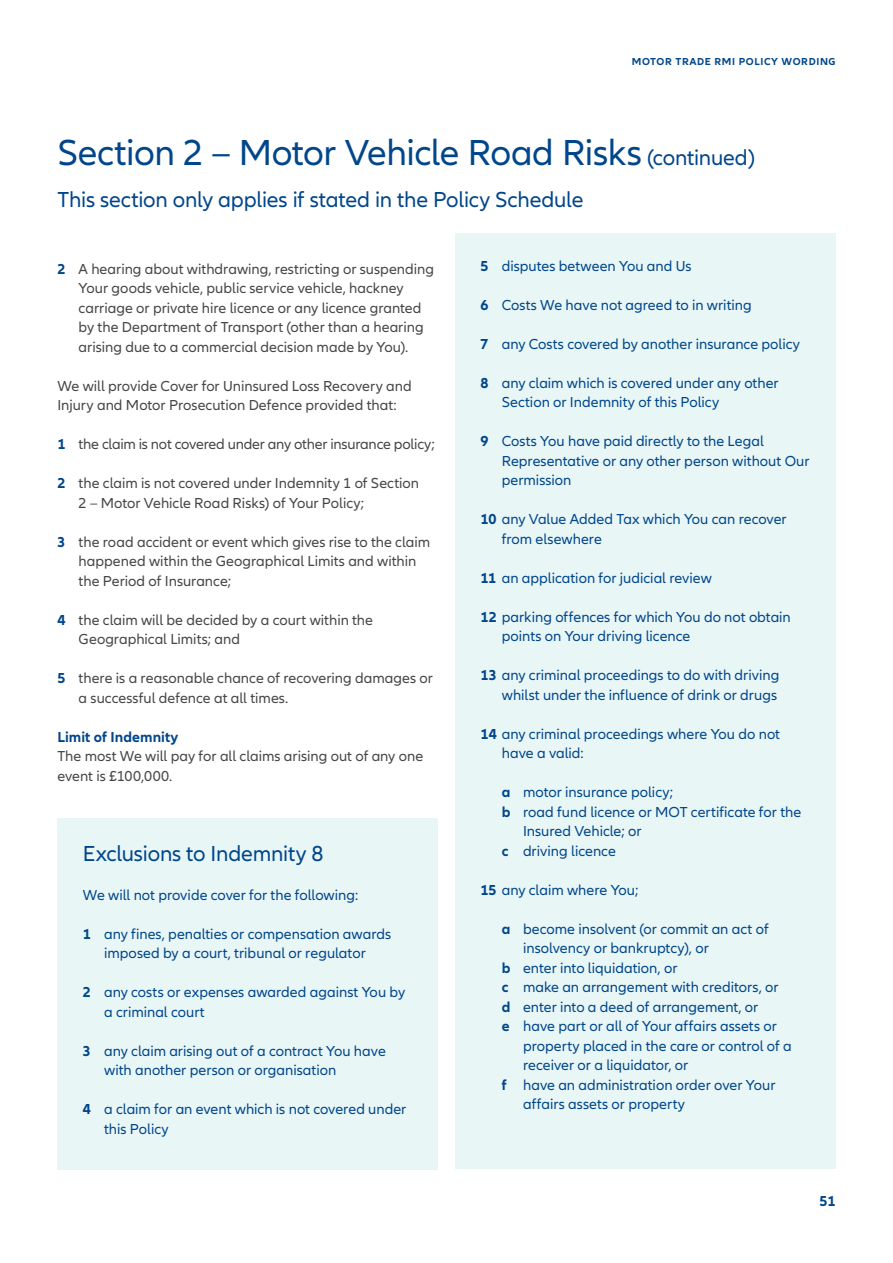
<style>
.page{position:relative;width:893px;height:1263px;background:#fff}
.page>*{position:absolute;margin:0;border:0;box-sizing:border-box;transform-origin:0 0}
.t1{font:37.5px "Allianz Neo";letter-spacing:-.01em;color:#00468b}
.t2{font:22.5px "Allianz Neo";letter-spacing:-.01em;color:#00468b}
.t3{font:15px/19.5px "Allianz Neo";color:#00468b}
.t4{font:15px/19.5px "Allianz Neo";color:#464547}
.t5{font:700 15px "Allianz Neo";letter-spacing:.005em;color:#00468b}
.t6{font:700 10.5px "Allianz Neo";letter-spacing:.06em;color:#00468b}
.s1{font-size:22.5px}
.s2{font-weight:700;color:#00468b}
.s3{font-weight:700}
</style>
<div class="page">
<div style="left:57px;top:818px;width:381px;height:351px;background:#e9f6f6"></div>
<div style="left:455px;top:234px;width:381px;height:935px;background:#e9f6f6"></div>
<p class="t6" style="left:632px;top:56px;width:205px">MOTOR TRADE RMI POLICY WORDING</p>
<h1 class="t1" style="left:57px;top:132px;width:699px">Section 2 – Motor Vehicle Road Risks <span class="s1">(continued)</span></h1>
<h2 class="t2" style="left:57px;top:187px;width:527px">This section only applies if stated in the Policy Schedule</h2>
<p class="t4" style="left:79px;top:259px;width:357px;text-indent:-21px"><span class="s2">2</span> A hearing about withdrawing, restricting or suspending Your goods vehicle, public service vehicle, hackney carriage or private hire licence or any licence granted by the Department of Transport (other than a hearing arising due to a commercial decision made by You).</p>
<p class="t4" style="left:57px;top:376px;width:356px">We will provide Cover for Uninsured Loss Recovery and<br>Injury and Motor Prosecution Defence provided that:</p>
<p class="t4" style="left:57px;top:435px;width:379px"><span class="s2">1</span> the claim is not covered under any other insurance policy;</p>
<p class="t4" style="left:79px;top:474px;width:342px;text-indent:-21px"><span class="s2">2</span> the claim is not covered under Indemnity 1 of Section<br>2 – Motor Vehicle Road Risks) of Your Policy;</p>
<p class="t4" style="left:79px;top:532px;width:353px;text-indent:-21px"><span class="s2">3</span> the road accident or event which gives rise to the claim happened within the Geographical Limits and within the Period of Insurance;</p>
<p class="t4" style="left:79px;top:610px;width:296px;text-indent:-21px"><span class="s2">4</span> the claim will be decided by a court within the<br>Geographical Limits; and</p>
<p class="t4" style="left:79px;top:669px;width:356px;text-indent:-21px"><span class="s2">5</span> there is a reasonable chance of recovering damages or a successful defence at all times.</p>
<p class="t5" style="left:57px;top:728px;width:123px">Limit of Indemnity</p>
<p class="t4" style="left:57px;top:747px;width:367px">The most We will pay for all claims arising out of any one event is £100,000.</p>
<h2 class="t2" style="left:83px;top:840px;width:242px">Exclusions to Indemnity 8</h2>
<p class="t3" style="left:83px;top:885px;width:277px">We will not provide cover for the following:</p>
<p class="t3" style="left:83px;top:924px;width:310px;text-align:center"><span class="s3">1</span> any fines, penalties or compensation awards imposed by a court, tribunal or regulator</p>
<p class="t3" style="left:104px;top:983px;width:303px;text-indent:-21px"><span class="s3">2</span> any costs or expenses awarded against You by a criminal court</p>
<p class="t3" style="left:104px;top:1041px;width:283px;text-indent:-21px"><span class="s3">3</span> any claim arising out of a contract You have with another person or organisation</p>
<p class="t3" style="left:104px;top:1100px;width:304px;text-indent:-21px"><span class="s3">4</span> a claim for an event which is not covered under this Policy</p>
<p class="t3" style="left:480px;top:256px;width:213px"><span class="s3">5</span> disputes between You and Us</p>
<p class="t3" style="left:480px;top:295px;width:273px"><span class="s3">6</span> Costs We have not agreed to in writing</p>
<p class="t3" style="left:480px;top:334px;width:321px"><span class="s3">7</span> any Costs covered by another insurance policy</p>
<p class="t3" style="left:502px;top:373px;width:278px;text-indent:-21px"><span class="s3">8</span> any claim which is covered under any other<br>Section or Indemnity of this Policy</p>
<p class="t3" style="left:502px;top:432px;width:309px;text-indent:-21px"><span class="s3">9</span> Costs You have paid directly to the Legal<br>Representative or any other person without Our permission</p>
<p class="t3" style="left:502px;top:510px;width:286px;text-indent:-21px"><span class="s3">10</span> any Value Added Tax which You can recover from elsewhere</p>
<p class="t3" style="left:480px;top:568px;width:233px"><span class="s3">11</span> an application for judicial review</p>
<p class="t3" style="left:502px;top:607px;width:291px;text-indent:-21px"><span class="s3">12</span> parking offences for which You do not obtain points on Your driving licence</p>
<p class="t3" style="left:480px;top:666px;width:300px;text-align:right"><span class="s3">13</span> any criminal proceedings to do with driving whilst under the influence of drink or drugs</p>
<p class="t3" style="left:502px;top:724px;width:280px;text-indent:-21px"><span class="s3">14</span> any criminal proceedings where You do not have a valid:</p>
<p class="t3" style="left:502px;top:783px;width:173px"><span class="s3">a</span> motor insurance policy;</p>
<p class="t3" style="left:502px;top:802px;width:301px"><span class="s3">b</span> road fund licence or MOT certificate for the</p>
<p class="t3" style="left:523px;top:822px;width:120px">Insured Vehicle; or</p>
<p class="t3" style="left:502px;top:841px;width:116px"><span class="s3">c</span> driving licence</p>
<p class="t3" style="left:481px;top:880px;width:159px"><span class="s3">15</span> any claim where You;</p>
<p class="t3" style="left:502px;top:919px;width:268px"><span class="s3">a</span> become insolvent (or commit an act of</p>
<p class="t3" style="left:523px;top:939px;width:187px">insolvency or bankruptcy), or</p>
<p class="t3" style="left:502px;top:958px;width:177px"><span class="s3">b</span> enter into liquidation, or</p>
<p class="t3" style="left:502px;top:978px;width:278px"><span class="s3">c</span> make an arrangement with creditors, or</p>
<p class="t3" style="left:502px;top:997px;width:258px"><span class="s3">d</span> enter into a deed of arrangement, or</p>
<p class="t3" style="left:502px;top:1017px;width:277px"><span class="s3">e</span> have part or all of Your affairs assets or</p>
<p class="t3" style="left:523px;top:1036px;width:270px">property placed in the care or control of a</p>
<p class="t3" style="left:523px;top:1056px;width:167px">receiver or a liquidator, or</p>
<p class="t3" style="left:502px;top:1075px;width:275px"><span class="s3">f</span> have an administration order over Your</p>
<p class="t3" style="left:523px;top:1095px;width:164px">affairs assets or property</p>
<p class="t5" style="left:819px;top:1192px;width:18px">51</p>
</div>
